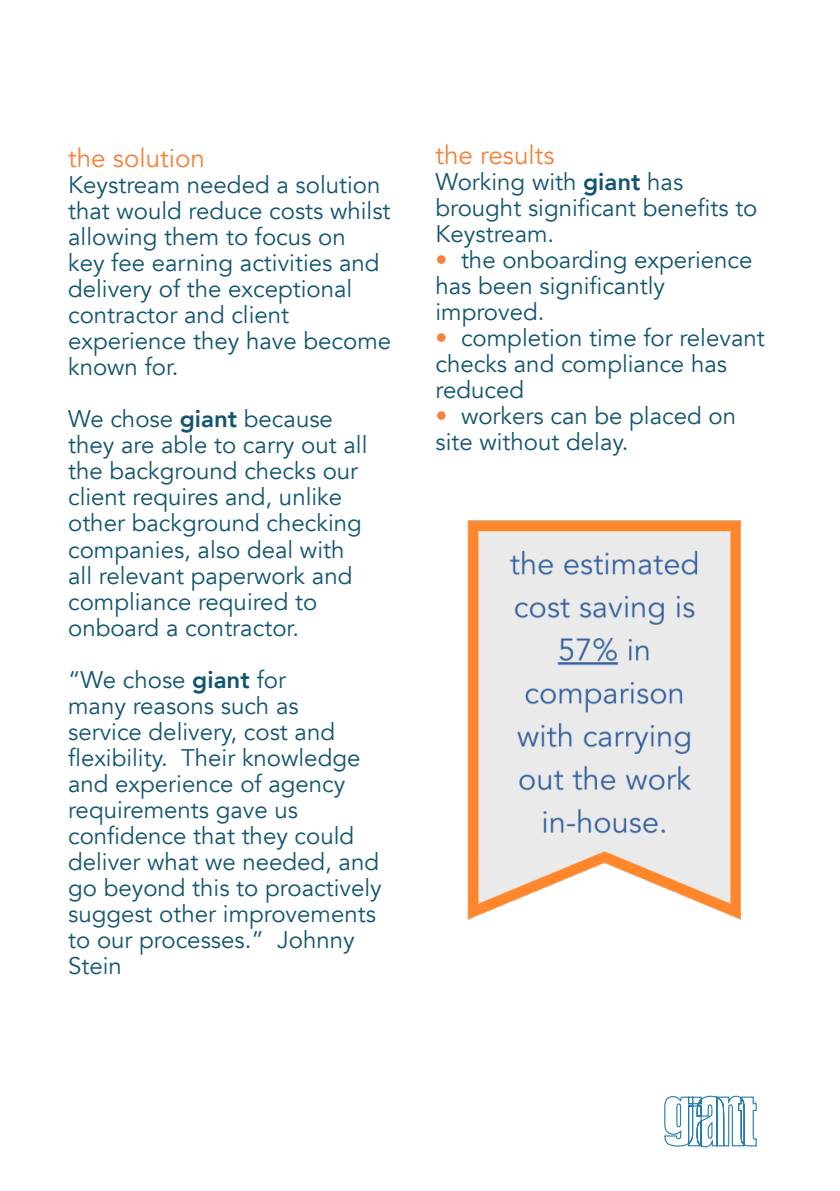
<style>
.page{position:relative;width:840px;height:1191px;background:#fff}
.page>*{position:absolute;margin:0;border:0;box-sizing:border-box;transform-origin:0 0}
.Body_Text_title{font:26px "Avenir";color:#f4823b}
.Body_Text{font:26px "Avenir";color:#f4823b}
.Body_Text-2{font:24px/26px "Avenir";color:#125571}
.s1{font-weight:800}
.s2{color:#f4823b}
</style>
<div class="page">
<svg style="left:664px;top:1095px;width:92px;height:53px"></svg>
<img style="left:467px;top:520px;width:274px;height:400px">
<p class="Body_Text_title" style="left:68px;top:143px;width:138px">the solution</p>
<p class="Body_Text-2" style="left:68px;top:172px;width:324px">Keystream needed a solution that would reduce costs whilst allowing them to focus on<br>key fee earning activities and delivery of the exceptional contractor and client experience they have become known for.</p>
<p class="Body_Text-2" style="left:68px;top:406px;width:301px">We chose <span class="s1">giant</span> because they are able to carry out all the background checks our client requires and, unlike other background checking companies, also deal with all relevant paperwork and compliance required to onboard a contractor.</p>
<p class="Body_Text-2" style="left:68px;top:666px;width:315px">“We chose <span class="s1">giant</span> for<br>many reasons such as<br>service delivery, cost and flexibility. Their knowledge and experience of agency requirements gave us confidence that they could deliver what we needed, and go beyond this to proactively suggest other improvements to our processes.” Johnny<br>Stein</p>
<p class="Body_Text" style="left:435px;top:140px;width:120px">the results</p>
<p class="Body_Text-2" style="left:435px;top:169px;width:323px">Working with <span class="s1">giant</span> has brought significant benefits to<br>Keystream.</p>
<p class="Body_Text-2" style="left:435px;top:247px;width:318px"><span class="s2">•</span> the onboarding experience has been significantly improved.</p>
<p class="Body_Text-2" style="left:435px;top:325px;width:330px"><span class="s2">•</span> completion time for relevant checks and compliance has reduced</p>
<p class="Body_Text-2" style="left:435px;top:403px;width:302px"><span class="s2">•</span> workers can be placed on site without delay.</p>
</div>
